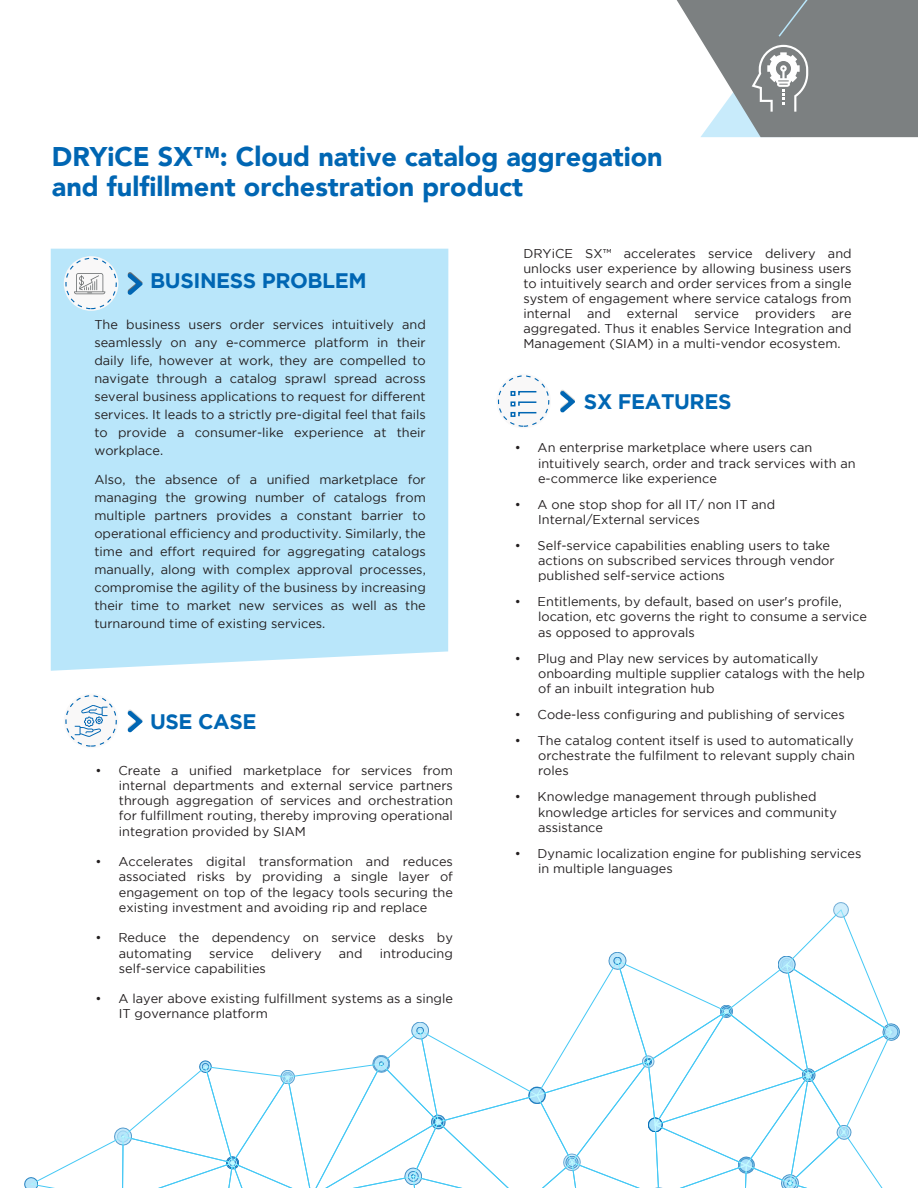
<style>
.page{position:relative;width:918px;height:1188px;background:#fff}
.page>*{position:absolute;margin:0;border:0;box-sizing:border-box;transform-origin:0 0}
.t1{font:900 27px/30px "Avenir";color:#0066b3}
.t2{font:700 21px "Gotham";letter-spacing:-.02em;color:#0066b3}
.t3{font:12.75px/15.3px "Gotham";color:#231f20}
</style>
<div class="page">
<div style="left:64px;top:694px;width:54px;height:54px;background:#f9f8f8;border-radius:50%"></div>
<div style="left:65px;top:695px;width:52px;height:52px;border:1px dashed #0066b3;border-radius:50%"></div>
<svg style="left:75px;top:705px;width:32px;height:32px"></svg>
<div style="left:51px;top:249px;width:397px;height:422px;background:#b9e6fa"></div>
<svg style="left:127px;top:710px;width:16px;height:23px"></svg>
<div style="left:64px;top:256px;width:54px;height:55px;background:#f9f8f8;border-radius:50%"></div>
<div style="left:65px;top:258px;width:52px;height:51px;border:1px dashed #0066b3;border-radius:50%"></div>
<svg style="left:127px;top:272px;width:16px;height:23px"></svg>
<svg style="left:677px;top:0;width:241px;height:137px"></svg>
<svg style="left:74px;top:273px;width:31px;height:21px"></svg>
<div style="left:496px;top:374px;width:55px;height:54px;background:#f9f8f8;border-radius:50%"></div>
<div style="left:498px;top:375px;width:51px;height:52px;border:1px dashed #0066b3;border-radius:50%"></div>
<svg style="left:560px;top:390px;width:15px;height:23px"></svg>
<svg style="left:510px;top:391px;width:27px;height:26px"></svg>
<svg style="left:25px;top:902px;width:875px;height:286px"></svg>
<h1 class="t1" style="left:52px;top:141px;width:612px">DRYiCE SX™: Cloud native catalog aggregation and fulfillment orchestration product</h1>
<h2 class="t2" style="left:150px;top:268px;width:218px">BUSINESS PROBLEM</h2>
<p class="t3" style="left:94px;top:316px;width:333px;line-height:18px;text-align:justify">The business users order services intuitively and seamlessly on any e-commerce platform in their daily life, however at work, they are compelled to navigate through a catalog sprawl spread across several business applications to request for different services. It leads to a strictly pre-digital feel that fails to provide a consumer-like experience at their workplace.</p>
<p class="t3" style="left:94px;top:470px;width:333px;line-height:18px;text-align:justify">Also, the absence of a unified marketplace for managing the growing number of catalogs from multiple partners provides a constant barrier to operational efficiency and productivity. Similarly, the time and effort required for aggregating catalogs manually, along with complex approval processes, compromise the agility of the business by increasing their time to market new services as well as the turnaround time of existing services.</p>
<h2 class="t2" style="left:150px;top:709px;width:108px">USE CASE</h2>
<p class="t3" style="left:119px;top:762px;width:336px;text-align:justify;text-indent:-23px">• Create a unified marketplace for services from internal departments and external service partners through aggregation of services and orchestration for fulfillment routing, thereby improving operational integration provided by SIAM</p>
<p class="t3" style="left:119px;top:854px;width:336px;text-align:justify;text-indent:-23px">• Accelerates digital transformation and reduces associated risks by providing a single layer of engagement on top of the legacy tools securing the existing investment and avoiding rip and replace</p>
<p class="t3" style="left:119px;top:930px;width:336px;text-indent:-23px">• Reduce the dependency on service desks by automating</p>
<p class="t3" style="left:209px;top:945px;width:46px">service</p>
<p class="t3" style="left:271px;top:945px;width:52px">delivery</p>
<p class="t3" style="left:339px;top:945px;width:25px">and</p>
<p class="t3" style="left:380px;top:945px;width:75px">introducing</p>
<p class="t3" style="left:119px;top:960px;width:149px">self-service capabilities</p>
<p class="t3" style="left:119px;top:991px;width:336px;text-indent:-23px">• A layer above existing fulfillment systems as a single<br>IT governance platform</p>
<p class="t3" style="left:523px;top:246px;width:330px;text-align:justify">DRYiCE SX™ accelerates service delivery and unlocks user experience by allowing business users to intuitively search and order services from a single system of engagement where service catalogs from internal</p>
<p class="t3" style="left:587px;top:306px;width:25px">and</p>
<p class="t3" style="left:627px;top:306px;width:53px">external</p>
<p class="t3" style="left:694px;top:306px;width:46px">service</p>
<p class="t3" style="left:755px;top:306px;width:62px">providers</p>
<p class="t3" style="left:523px;top:306px;width:330px;text-align:justify;text-indent:308px">are aggregated. Thus it enables Service Integration and Management (SIAM) in a multi-vendor ecosystem.</p>
<h2 class="t2" style="left:584px;top:390px;width:149px">SX FEATURES</h2>
<p class="t3" style="left:538px;top:440px;width:319px;text-indent:-23px">• An enterprise marketplace where users can intuitively search, order and track services with an e-commerce like experience</p>
<p class="t3" style="left:538px;top:496px;width:239px;text-indent:-23px">• A one stop shop for all IT/ non IT and<br>Internal/External services</p>
<p class="t3" style="left:538px;top:537px;width:298px;text-indent:-23px">• Self-service capabilities enabling users to take actions on subscribed services through vendor published self-service actions</p>
<p class="t3" style="left:538px;top:594px;width:330px;text-indent:-23px">• Entitlements, by default, based on user's profile, location, etc governs the right to consume a service as opposed to approvals</p>
<p class="t3" style="left:538px;top:650px;width:328px;text-indent:-23px">• Plug and Play new services by automatically onboarding multiple supplier catalogs with the help of an inbuilt integration hub</p>
<p class="t3" style="left:515px;top:707px;width:331px">• Code-less configuring and publishing of services</p>
<p class="t3" style="left:538px;top:732px;width:318px;text-align:justify;text-indent:-23px">• The catalog content itself is used to automatically orchestrate the fulfilment to relevant supply chain roles</p>
<p class="t3" style="left:538px;top:789px;width:300px;text-indent:-23px">• Knowledge management through published knowledge articles for services and community assistance</p>
<p class="t3" style="left:538px;top:845px;width:325px;text-indent:-23px">• Dynamic localization engine for publishing services in multiple languages</p>
</div>
